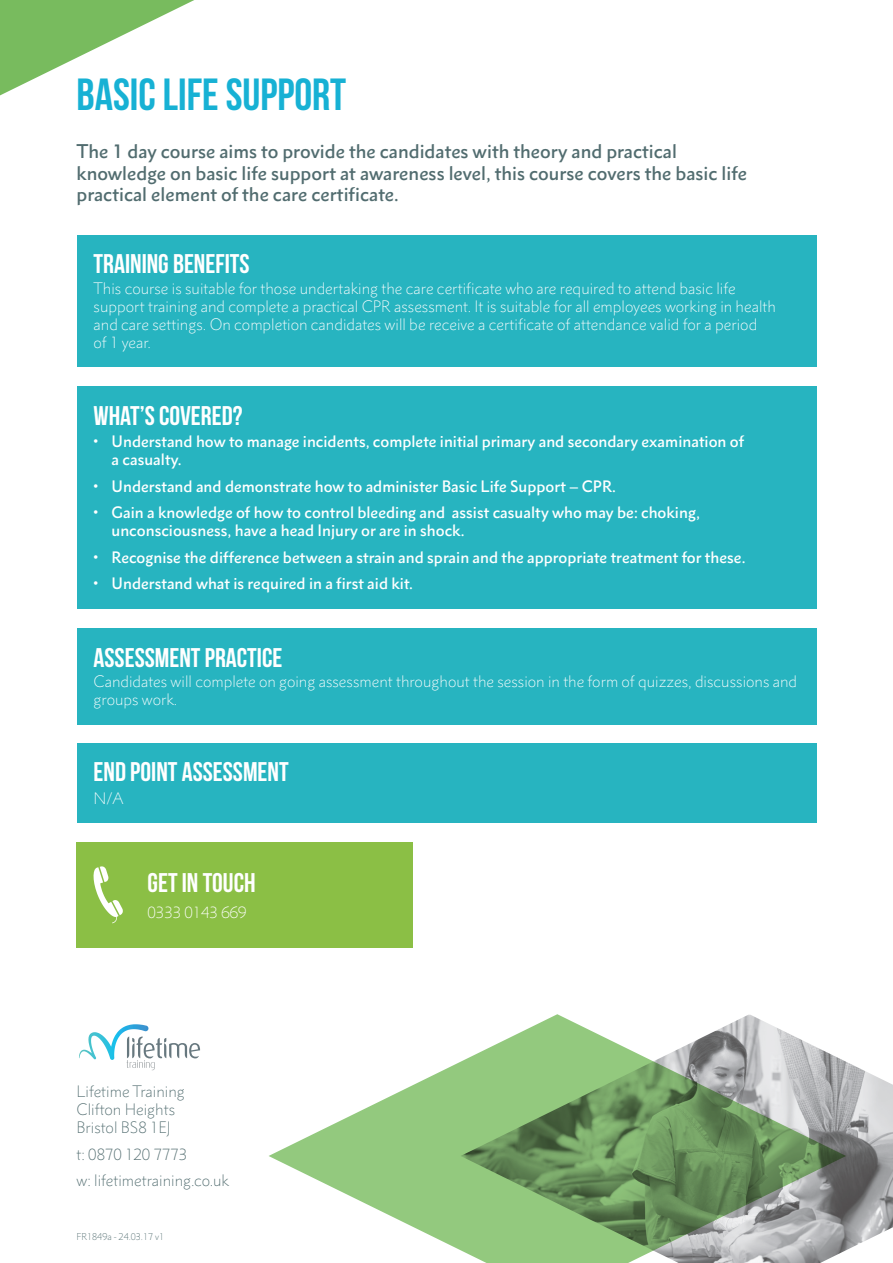
<style>
.page{position:relative;width:893px;height:1263px;background:#fff}
.page>*{position:absolute;margin:0;border:0;box-sizing:border-box;transform-origin:0 0}
.t1{font:700 45px "Bebas Neue";color:#17b1d4}
.t2{font:700 27px "Bebas Neue";color:#fff}
.t3{font:500 18px/21.6px "Metro Nova Pro";color:#516c6f}
.t4{font:300 15px/18px "Metro Nova Pro";color:#fff}
.t5{font:500 15px/18px "Metro Nova Pro";color:#fff}
.t6{font:300 15px/18px "Metro Nova Pro";color:#516c6f}
.t7{font:300 9px "Metro Nova Pro";color:#516c6f}
</style>
<div class="page">
<div style="left:77px;top:235px;width:739px;height:132px;background:#27b4c0"></div>
<div style="left:77px;top:628px;width:739px;height:96px;background:#27b4c0"></div>
<div style="left:77px;top:386px;width:739px;height:223px;background:#27b4c0"></div>
<svg style="left:0;top:0;width:194px;height:95px"></svg>
<img style="left:846px;top:1062px;width:47px;height:188px">
<svg style="left:79px;top:1024px;width:121px;height:46px"></svg>
<svg style="left:269px;top:1014px;width:577px;height:249px"></svg>
<div style="left:77px;top:842px;width:336px;height:106px;background:#8bbf45"></div>
<svg style="left:93px;top:866px;width:30px;height:57px"></svg>
<div style="left:77px;top:743px;width:739px;height:80px;background:#27b4c0"></div>
<p class="t1" style="left:77px;top:70px;width:271px">BASIC LIFE SUPPORT</p>
<p class="t3" style="left:77px;top:140px;width:672px">The 1 day course aims to provide the candidates with theory and practical knowledge on basic life support at awareness level, this course covers the basic life practical element of the care certificate.</p>
<p class="t2" style="left:94px;top:249px;width:157px">TRAINING BENEFITS</p>
<p class="t4" style="left:94px;top:279px;width:684px">This course is suitable for those undertaking the care certificate who are required to attend basic life support training and complete a practical CPR assessment. It is suitable for all employees working in health and care settings. On completion candidates will be receive a certificate of attendance valid for a period<br>of 1 year.</p>
<p class="t2" style="left:94px;top:401px;width:150px">WHAT’S COVERED?</p>
<p class="t5" style="left:112px;top:433px;width:634px;text-indent:-18px">• Understand how to manage incidents, complete initial primary and secondary examination of a casualty.</p>
<p class="t5" style="left:94px;top:477px;width:524px">• Understand and demonstrate how to administer Basic Life Support – CPR.</p>
<p class="t5" style="left:112px;top:504px;width:590px;text-indent:-18px">• Gain a knowledge of how to control bleeding and assist casualty who may be: choking, unconsciousness, have a head Injury or are in shock.</p>
<p class="t5" style="left:94px;top:548px;width:653px">• Recognise the difference between a strain and sprain and the appropriate treatment for these.</p>
<p class="t5" style="left:94px;top:575px;width:321px">• Understand what is required in a first aid kit.</p>
<p class="t2" style="left:94px;top:643px;width:190px">ASSESSMENT PRACTICE</p>
<p class="t4" style="left:94px;top:672px;width:705px">Candidates will complete on going assessment throughout the session in the form of quizzes, discussions and groups work.</p>
<p class="t2" style="left:94px;top:757px;width:197px">END POINT ASSESSMENT</p>
<p class="t4" style="left:94px;top:789px;width:32px">N/A</p>
<p class="t2" style="left:148px;top:867px;width:110px">GET IN TOUCH</p>
<p class="t4" style="left:148px;top:903px;width:100px">0333 0143 669</p>
<p class="t6" style="left:77px;top:1083px;width:110px">Lifetime Training<br>Clifton Heights<br>Bristol BS8 1EJ</p>
<p class="t6" style="left:77px;top:1145px;width:112px">t: 0870 120 7773</p>
<p class="t6" style="left:77px;top:1172px;width:154px">w: lifetimetraining.co.uk</p>
<p class="t7" style="left:77px;top:1231px;width:89px">FR1849a - 24.03.17 v1</p>
</div>
